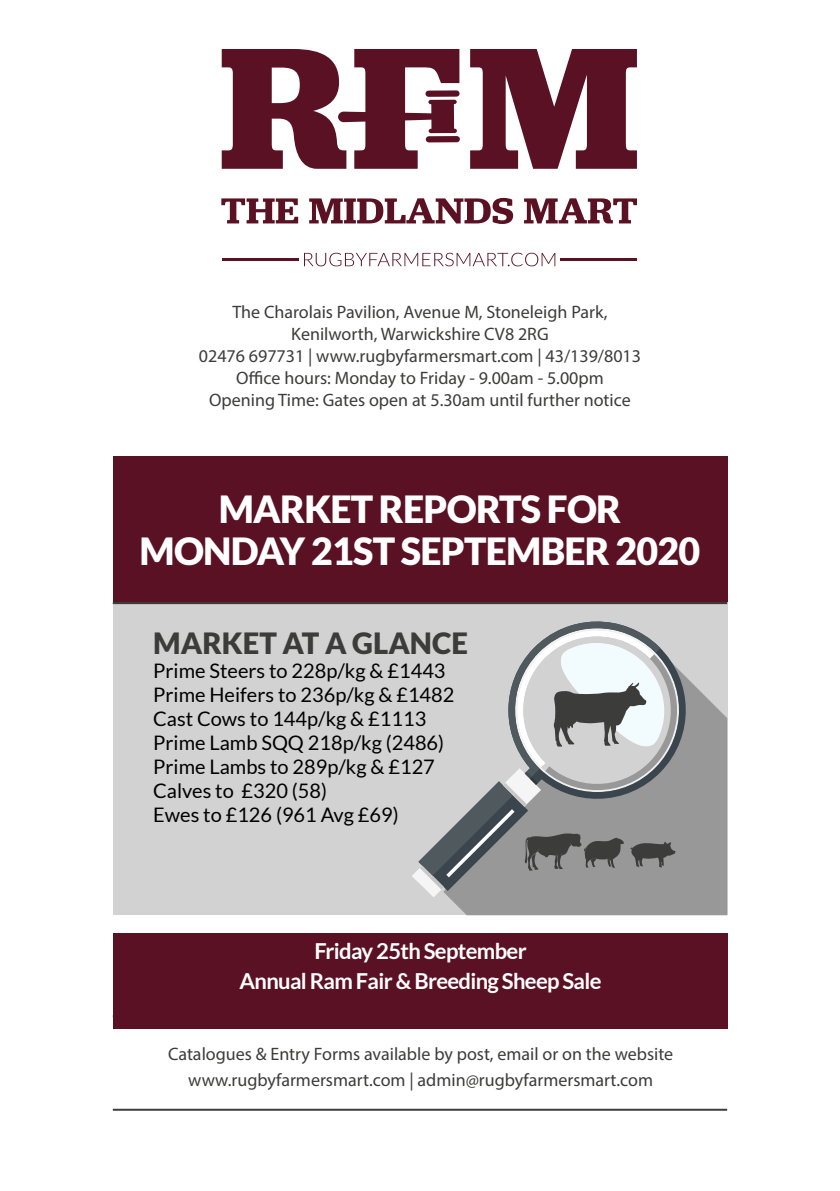
<style>
.page{position:relative;width:840px;height:1191px;background:#fff}
.page>*{position:absolute;margin:0;border:0;box-sizing:border-box;transform-origin:0 0}
.t1{font:900 37.4px/42px "Lato";letter-spacing:-.02em;color:#fff;text-align:center}
.t2{font:900 29.2px "Lato";color:#3c3c3b}
.t3{font:700 22px/30px "Lato";letter-spacing:-.03em;color:#fff;text-align:center}
.t4{font:20px/24px "Lato";color:#000}
.t5{font:18px/22px "Myriad Pro";color:#3c3c3b;text-align:center}
</style>
<div class="page">
<div style="left:113px;top:594px;width:613px;height:321px;background:#d2d2d2"></div>
<div style="left:449px;top:685px;width:277px;height:230px;background:#999898"></div>
<div style="left:113px;top:456px;width:613px;height:146px;background:#5b1124"></div>
<hr style="left:113px;top:602px;width:613px;height:2px;background:#3c3c3b">
<hr style="left:113px;top:1108px;width:613px;height:2px;background:#3c3c3b">
<svg style="left:412px;top:621px;width:282px;height:276px"></svg>
<svg style="left:304px;top:253px;width:251px;height:13px"></svg>
<svg style="left:221px;top:49px;width:415px;height:120px;fill:#5b1124"></svg>
<svg style="left:221px;top:198px;width:415px;height:26px"></svg>
<hr style="left:221px;top:258px;width:77px;height:2px;background:#5b1124">
<hr style="left:560px;top:258px;width:76px;height:2px;background:#5b1124">
<div style="left:113px;top:933px;width:614px;height:95px;background:#5b1124"></div>
<p class="t5" style="left:199px;top:300px;width:443px">The Charolais Pavilion, Avenue M, Stoneleigh Park, Kenilworth, Warwickshire CV8 2RG<br>02476 697731 | www.rugbyfarmersmart.com | 43/139/8013<br>Office hours: Monday to Friday - 9.00am - 5.00pm<br>Opening Time: Gates open at 5.30am until further notice</p>
<h1 class="t1" style="left:139px;top:487px;width:562px">MARKET REPORTS FOR<br>MONDAY 21ST SEPTEMBER 2020</h1>
<h2 class="t2" style="left:153px;top:626px;width:316px">MARKET AT A GLANCE</h2>
<p class="t4" style="left:153px;top:658px;width:302px">Prime Steers to 228p/kg &amp; £1443<br>Prime Heifers to 236p/kg &amp; £1482<br>Cast Cows to 144p/kg &amp; £1113<br>Prime Lamb SQQ 218p/kg (2486)<br>Prime Lambs to 289p/kg &amp; £127<br>Calves to £320 (58)<br>Ewes to £126 (961 Avg £69)</p>
<p class="t3" style="left:239px;top:935px;width:363px">Friday 25th September<br>Annual Ram Fair &amp; Breeding Sheep Sale</p>
<p class="t5" style="left:168px;top:1040px;width:506px;line-height:26px">Catalogues &amp; Entry Forms available by post, email or on the website www.rugbyfarmersmart.com | admin@rugbyfarmersmart.com</p>
</div>
